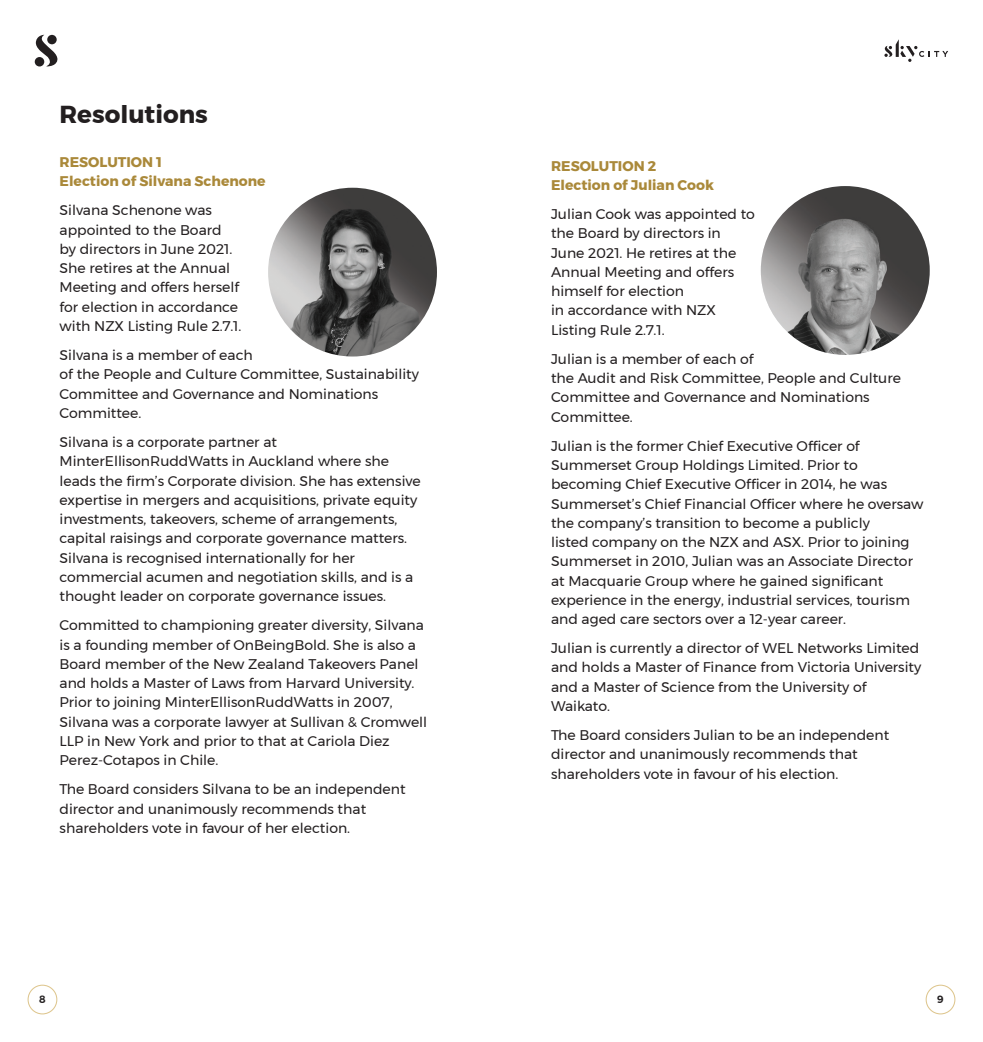
<style>
.page{position:relative;width:983px;height:1042px;background:#fff}
.page>*{position:absolute;margin:0;border:0;box-sizing:border-box;transform-origin:0 0}
.t1{font:700 24.5px "Montserrat";color:#231f20}
.t2{font:14px/19.2px "Montserrat";color:#231f20}
.t3{font:700 14px/19.2px "Montserrat";color:#aa893a}
.t4{font:600 10.5px "Montserrat";color:#231f20}
</style>
<div class="page">
<div style="left:28px;top:984px;width:29px;height:30px;border:1px solid #dec68e;border-radius:50%"></div>
<div style="left:925px;top:984px;width:30px;height:30px;border:1px solid #dec68e;border-radius:50%"></div>
<svg style="left:36px;top:35px;width:22px;height:31px"></svg>
<svg style="left:884px;top:39px;width:63px;height:23px"></svg>
<img style="left:760px;top:186px;width:169px;height:169px;border-radius:84px">
<img style="left:268px;top:188px;width:169px;height:168px;border-radius:84px">
<p class="t1" style="left:60px;top:95px;width:150px">Resolutions</p>
<p class="t3" style="left:60px;top:152px;width:208px">RESOLUTION 1<br>Election of Silvana Schenone</p>
<p class="t2" style="left:60px;top:201px;width:183px">Silvana Schenone was appointed to the Board by directors in June 2021.<br>She retires at the Annual<br>Meeting and offers herself for election in accordance with NZX Listing Rule 2.7.1.</p>
<p class="t2" style="left:60px;top:345px;width:361px">Silvana is a member of each<br>of the People and Culture Committee, Sustainability Committee and Governance and Nominations Committee.</p>
<p class="t2" style="left:60px;top:432px;width:362px">Silvana is a corporate partner at MinterEllisonRuddWatts in Auckland where she leads the firm’s Corporate division. She has extensive expertise in mergers and acquisitions, private equity investments, takeovers, scheme of arrangements, capital raisings and corporate governance matters.<br>Silvana is recognised internationally for her commercial acumen and negotiation skills, and is a thought leader on corporate governance issues.</p>
<p class="t2" style="left:60px;top:615px;width:369px">Committed to championing greater diversity, Silvana is a founding member of OnBeingBold. She is also a Board member of the New Zealand Takeovers Panel and holds a Master of Laws from Harvard University.<br>Prior to joining MinterEllisonRuddWatts in 2007, Silvana was a corporate lawyer at Sullivan &amp; Cromwell LLP in New York and prior to that at Cariola Diez Perez-Cotapos in Chile.</p>
<p class="t2" style="left:60px;top:779px;width:347px">The Board considers Silvana to be an independent director and unanimously recommends that shareholders vote in favour of her election.</p>
<p class="t3" style="left:551px;top:156px;width:164px">RESOLUTION 2<br>Election of Julian Cook</p>
<p class="t2" style="left:551px;top:204px;width:205px">Julian Cook was appointed to the Board by directors in<br>June 2021. He retires at the<br>Annual Meeting and offers himself for election<br>in accordance with NZX<br>Listing Rule 2.7.1.</p>
<p class="t2" style="left:551px;top:349px;width:351px">Julian is a member of each of<br>the Audit and Risk Committee, People and Culture<br>Committee and Governance and Nominations<br>Committee.</p>
<p class="t2" style="left:551px;top:436px;width:374px">Julian is the former Chief Executive Officer of Summerset Group Holdings Limited. Prior to becoming Chief Executive Officer in 2014, he was Summerset’s Chief Financial Officer where he oversaw the company’s transition to become a publicly<br>listed company on the NZX and ASX. Prior to joining Summerset in 2010, Julian was an Associate Director at Macquarie Group where he gained significant experience in the energy, industrial services, tourism and aged care sectors over a 12-year career.</p>
<p class="t2" style="left:551px;top:638px;width:371px">Julian is currently a director of WEL Networks Limited and holds a Master of Finance from Victoria University and a Master of Science from the University of Waikato.</p>
<p class="t2" style="left:551px;top:725px;width:339px">The Board considers Julian to be an independent director and unanimously recommends that shareholders vote in favour of his election.</p>
<p class="t4" style="left:39px;top:991px;width:8px">8</p>
<p class="t4" style="left:936px;top:991px;width:8px">9</p>
</div>
